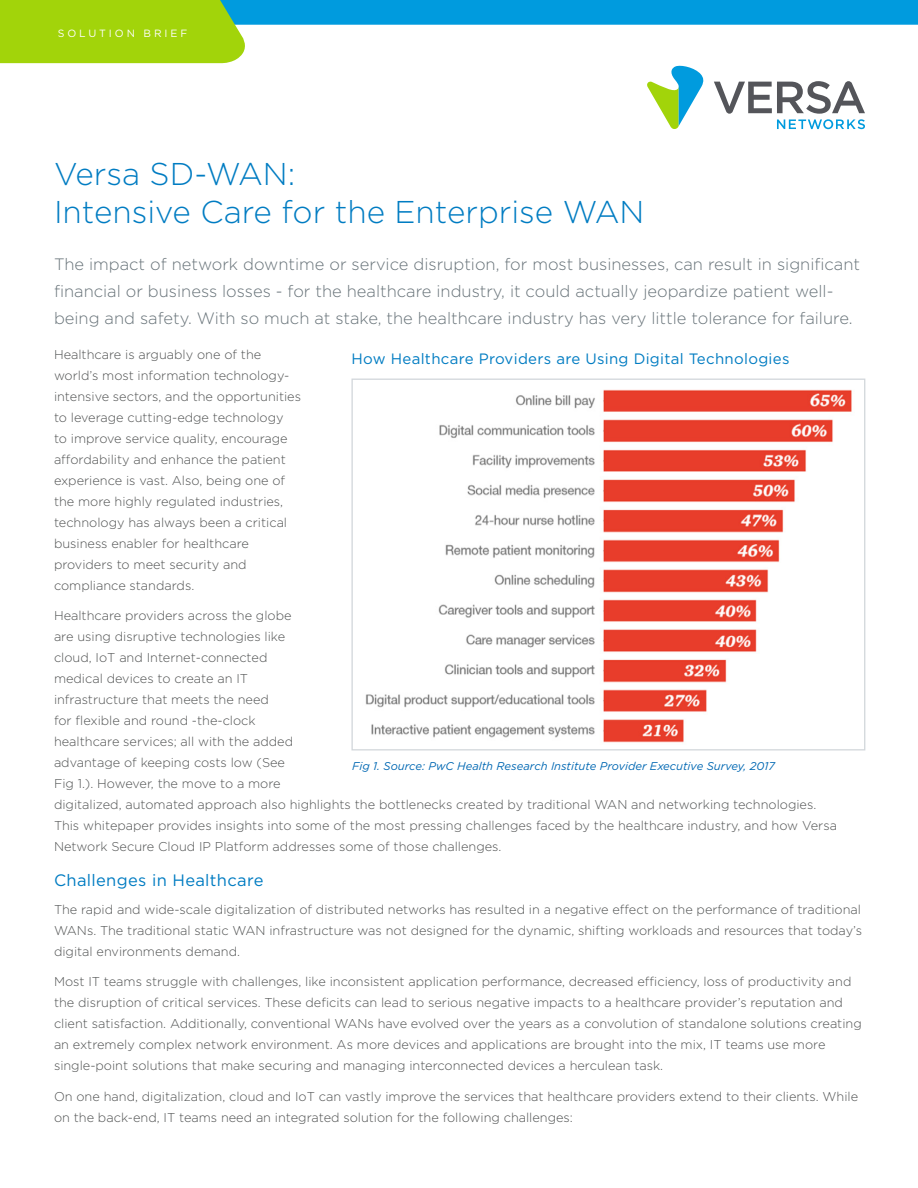
<style>
.page{position:relative;width:918px;height:1188px;background:#fff}
.page>*{position:absolute;margin:0;border:0;box-sizing:border-box;transform-origin:0 0}
.t1{font:300 31.5px/37.8px "Gotham";color:#007cc2}
.t2{font:300 16.5px/27px "Gotham";color:#687379}
.t3{font:16.5px "Gotham";letter-spacing:.02em;color:#007cc2}
.t4{font:15px "Gotham";letter-spacing:.02em;color:#007cc2}
.t5{font:300 12.75px/21px "Gotham";color:#4f5151}
.t6{font:italic 11.25px "Gotham";color:#0168b3}
.t7{font:10.5px "Gotham";letter-spacing:.275em;color:#fff}
</style>
<div class="page">
<div style="left:167px;top:0;width:751px;height:25px;background:#009bde"></div>
<div style="left:0;top:0;width:248px;height:64px;background:#a2d40a"></div>
<svg style="left:647px;top:65px;width:57px;height:64px"></svg>
<svg style="left:714px;top:81px;width:151px;height:48px"></svg>
<img style="left:365px;top:389px;width:487px;height:354px">
<p class="t7" style="left:58px;top:27px;width:131px">SOLUTION BRIEF</p>
<h1 class="t1" style="left:54px;top:155px;width:592px">Versa SD-WAN:<br>Intensive Care for the Enterprise WAN</h1>
<p class="t2" style="left:54px;top:251px;width:808px">The impact of network downtime or service disruption, for most businesses, can result in significant financial or business losses - for the healthcare industry, it could actually jeopardize patient well&shy;being and safety. With so much at stake, the healthcare industry has very little tolerance for failure.</p>
<p class="t5" style="left:54px;top:343px;width:249px">Healthcare is arguably one of the world’s most information technology&shy;intensive sectors, and the opportunities to leverage cutting-edge technology<br>to improve service quality, encourage affordability and enhance the patient experience is vast. Also, being one of the more highly regulated industries, technology has always been a critical business enabler for healthcare providers to meet security and compliance standards.</p>
<p class="t5" style="left:54px;top:605px;width:784px">Healthcare providers across the globe<br>are using disruptive technologies like<br>cloud, IoT and Internet-connected<br>medical devices to create an IT<br>infrastructure that meets the need<br>for flexible and round -the-clock<br>healthcare services; all with the added<br>advantage of keeping costs low (See<br>Fig 1.). However, the move to a more<br>digitalized, automated approach also highlights the bottlenecks created by traditional WAN and networking technologies.<br>This whitepaper provides insights into some of the most pressing challenges faced by the healthcare industry, and how Versa Network Secure Cloud IP Platform addresses some of those challenges.</p>
<p class="t3" style="left:54px;top:871px;width:211px">Challenges in Healthcare</p>
<p class="t5" style="left:54px;top:899px;width:810px;text-align:justify">The rapid and wide-scale digitalization of distributed networks has resulted in a negative effect on the performance of traditional WANs. The traditional static WAN infrastructure was not designed for the dynamic, shifting workloads and resources that today’s digital environments demand.</p>
<p class="t5" style="left:54px;top:971px;width:809px">Most IT teams struggle with challenges, like inconsistent application performance, decreased efficiency, loss of productivity and the disruption of critical services. These deficits can lead to serious negative impacts to a healthcare provider’s reputation and client satisfaction. Additionally, conventional WANs have evolved over the years as a convolution of standalone solutions creating an extremely complex network environment. As more devices and applications are brought into the mix, IT teams use more single-point solutions that make securing and managing interconnected devices a herculean task.</p>
<p class="t5" style="left:54px;top:1086px;width:806px">On one hand, digitalization, cloud and IoT can vastly improve the services that healthcare providers extend to their clients. While on the back-end, IT teams need an integrated solution for the following challenges:</p>
<p class="t4" style="left:352px;top:349px;width:439px">How Healthcare Providers are Using Digital Technologies</p>
<p class="t6" style="left:352px;top:759px;width:424px">Fig 1. Source: PwC Health Research Institute Provider Executive Survey, 2017</p>
</div>
